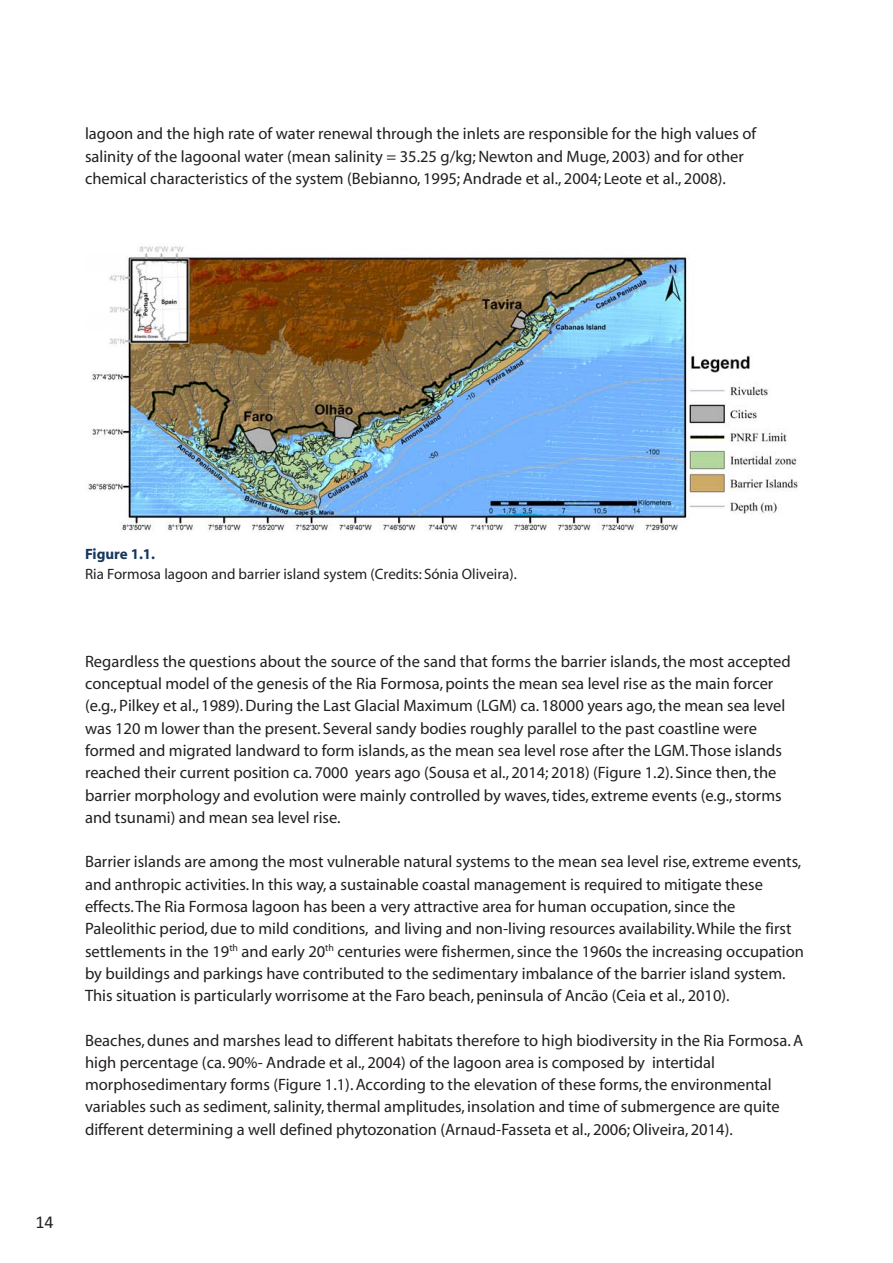
<style>
.page{position:relative;width:893px;height:1263px;background:#fff}
.page>*{position:absolute;margin:0;border:0;box-sizing:border-box;transform-origin:0 0}
.t1{font:18px "Calibri";color:#231f20}
.t2{font:16.5px/22.4px "Myriad";color:#231f20}
.t3{font:15px "Myriad";color:#231f20}
.t4{font:700 15px "Myriad";color:#17365d}
</style>
<div class="page">
<img style="left:88px;top:246px;width:710px;height:286px">
<p class="t2" style="left:85px;top:124px;width:673px">lagoon and the high rate of water renewal through the inlets are responsible for the high values of salinity of the lagoonal water (mean salinity = 35.25 g/kg; Newton and Muge, 2003) and for other chemical characteristics of the system (Bebianno, 1995; Andrade et al., 2004; Leote et al., 2008).</p>
<p class="t1" style="left:35px;top:1211px;width:20px">14</p>
<p class="t4" style="left:85px;top:548px;width:72px">Figure 1.1.</p>
<p class="t3" style="left:85px;top:568px;width:433px">Ria Formosa lagoon and barrier island system (Credits: Sónia Oliveira).</p>
<p class="t2" style="left:85px;top:652px;width:707px">Regardless the questions about the source of the sand that forms the barrier islands, the most accepted conceptual model of the genesis of the Ria Formosa, points the mean sea level rise as the main forcer (e.g., Pilkey et al., 1989). During the Last Glacial Maximum (LGM) ca. 18000 years ago, the mean sea level was 120 m lower than the present. Several sandy bodies roughly parallel to the past coastline were formed and migrated landward to form islands, as the mean sea level rose after the LGM. Those islands reached their current position ca. 7000 years ago (Sousa et al., 2014; 2018) (Figure 1.2). Since then, the barrier morphology and evolution were mainly controlled by waves, tides, extreme events (e.g., storms and tsunami) and mean sea level rise.</p>
<p class="t2" style="left:85px;top:852px;width:720px">Barrier islands are among the most vulnerable natural systems to the mean sea level rise, extreme events, and anthropic activities. In this way, a sustainable coastal management is required to mitigate these effects. The Ria Formosa lagoon has been a very attractive area for human occupation, since the Paleolithic period, due to mild conditions, and living and non-living resources availability. While the first settlements in the 19<sup>th</sup> and early 20<sup>th</sup> centuries were fishermen, since the 1960s the increasing occupation by buildings and parkings have contributed to the sedimentary imbalance of the barrier island system.<br>This situation is particularly worrisome at the Faro beach, peninsula of Ancão (Ceia et al., 2010).</p>
<p class="t2" style="left:85px;top:1030px;width:720px">Beaches, dunes and marshes lead to different habitats therefore to high biodiversity in the Ria Formosa. A high percentage (ca. 90%- Andrade et al., 2004) of the lagoon area is composed by intertidal morphosedimentary forms (Figure 1.1). According to the elevation of these forms, the environmental variables such as sediment, salinity, thermal amplitudes, insolation and time of submergence are quite different determining a well defined phytozonation (Arnaud-Fasseta et al., 2006; Oliveira, 2014).</p>
</div>
